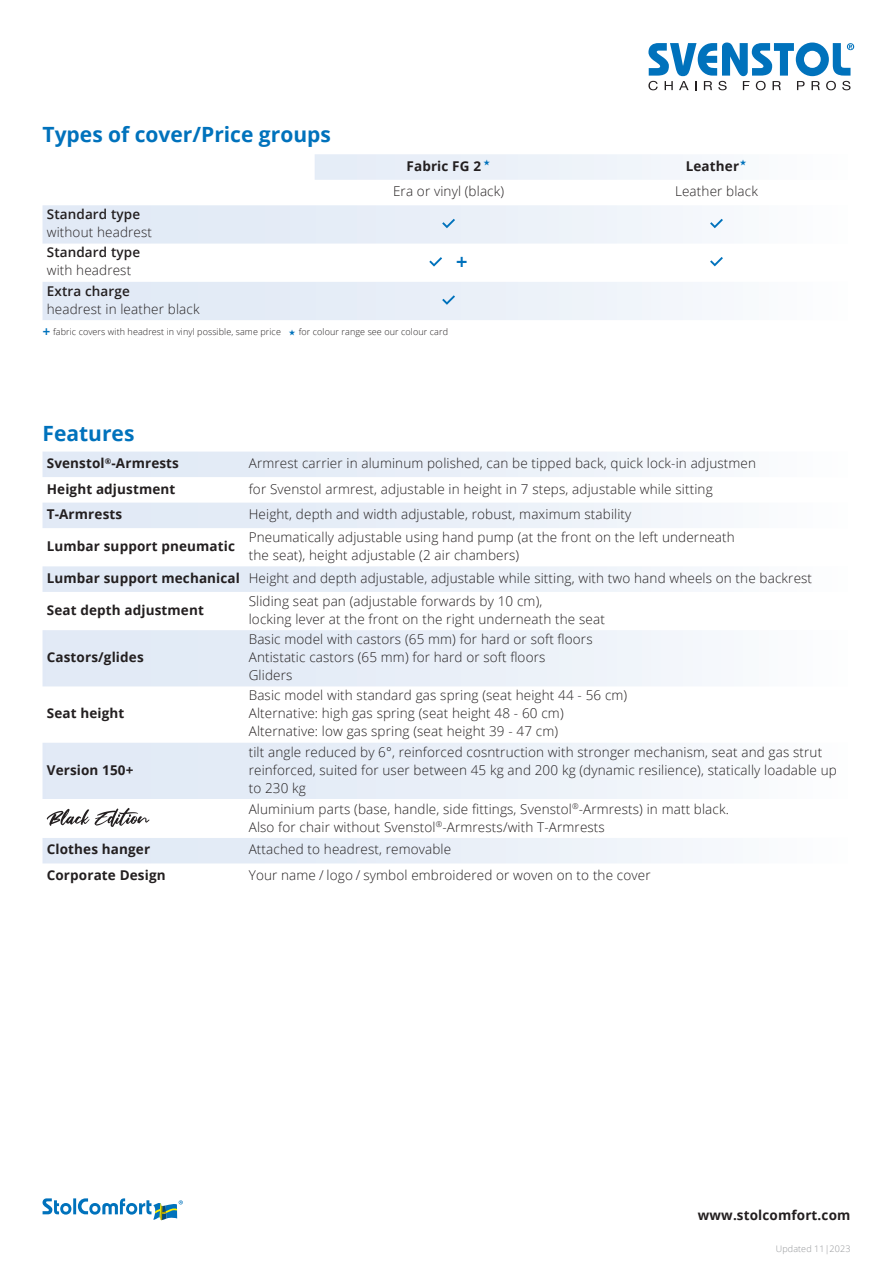
<style>
.page{position:relative;width:893px;height:1263px;background:#fff}
.page>*{position:absolute;margin:0;border:0;box-sizing:border-box;transform-origin:0 0}
.t1{font:700 21px "Open Sans";color:#0072bc}
.t2{font:300 13.5px/18px "Open Sans";letter-spacing:.01em;color:#231f20}
.t3{font:700 13.5px "Open Sans";letter-spacing:.01em;color:#231f20}
.t4{font:600 13.5px "Open Sans";letter-spacing:.01em;color:#231f20}
.t5{font:300 9px "Open Sans";letter-spacing:.01em;color:#231f20}
.t6{font:300 9px "Open Sans";letter-spacing:.01em;color:#939598}
.s1{font-weight:700}
</style>
<div class="page">
<svg style="left:43px;top:1198px;width:140px;height:22px"></svg>
<svg style="left:648px;top:43px;width:206px;height:47px"></svg>
<svg style="left:43px;top:452px;width:659px;height:51px"></svg>
<svg style="left:43px;top:503px;width:659px;height:360px"></svg>
<svg style="left:47px;top:808px;width:103px;height:19px"></svg>
<svg style="left:43px;top:154px;width:679px;height:90px"></svg>
<svg style="left:442px;top:219px;width:13px;height:9px"></svg>
<svg style="left:710px;top:219px;width:13px;height:9px"></svg>
<svg style="left:429px;top:257px;width:13px;height:9px"></svg>
<svg style="left:710px;top:257px;width:13px;height:9px"></svg>
<svg style="left:43px;top:282px;width:659px;height:38px"></svg>
<svg style="left:484px;top:160px;width:6px;height:6px"></svg>
<h1 class="t1" style="left:43px;top:119px;width:290px">Types of cover/Price groups</h1>
<p class="t3" style="left:406px;top:156px;width:76px">Fabric FG 2</p>
<p class="t3" style="left:686px;top:156px;width:55px">Leather</p>
<p class="t2" style="left:393px;top:182px;width:113px">Era or vinyl (black)</p>
<p class="t2" style="left:675px;top:182px;width:84px">Leather black</p>
<p class="t4" style="left:47px;top:205px;width:95px">Standard type</p>
<p class="t2" style="left:47px;top:223px;width:107px">without headrest</p>
<p class="t4" style="left:47px;top:243px;width:95px">Standard type</p>
<p class="t2" style="left:47px;top:261px;width:86px">with headrest</p>
<p class="t4" style="left:47px;top:282px;width:85px">Extra charge</p>
<p class="t2" style="left:47px;top:299px;width:154px">headrest in leather black</p>
<p class="t5" style="left:53px;top:326px;width:229px">fabric covers with headrest in vinyl possible, same price</p>
<p class="t5" style="left:299px;top:326px;width:151px">for colour range see our colour card</p>
<h1 class="t1" style="left:43px;top:419px;width:93px">Features</h1>
<p class="t3" style="left:47px;top:454px;width:134px">Svenstol<sup>®</sup>-Armrests</p>
<p class="t2" style="left:249px;top:454px;width:509px">Armrest carrier in aluminum polished, can be tipped back, quick lock-in adjustmen</p>
<p class="t3" style="left:47px;top:479px;width:130px">Height adjustment</p>
<p class="t2" style="left:249px;top:479px;width:465px">for Svenstol armrest, adjustable in height in 7 steps, adjustable while sitting</p>
<p class="t3" style="left:47px;top:505px;width:77px">T-Armrests</p>
<p class="t2" style="left:249px;top:505px;width:384px">Height, depth and width adjustable, robust, maximum stability</p>
<p class="t3" style="left:47px;top:537px;width:190px">Lumbar support pneumatic</p>
<p class="t2" style="left:249px;top:528px;width:488px">Pneumatically adjustable using hand pump (at the front on the left underneath the seat), height adjustable (2 air chambers)</p>
<p class="t2" style="left:47px;top:569px;width:767px"><span class="s1">Lumbar support mechanical</span> Height and depth adjustable, adjustable while sitting, with two hand wheels on the backrest</p>
<p class="t3" style="left:47px;top:600px;width:159px">Seat depth adjustment</p>
<p class="t2" style="left:249px;top:591px;width:358px">Sliding seat pan (adjustable forwards by 10 cm),<br>locking lever at the front on the right underneath the seat</p>
<p class="t3" style="left:47px;top:648px;width:98px">Castors/glides</p>
<p class="t2" style="left:249px;top:630px;width:345px">Basic model with castors (65 mm) for hard or soft floors<br>Antistatic castors (65 mm) for hard or soft floors<br>Gliders</p>
<p class="t3" style="left:47px;top:704px;width:79px">Seat height</p>
<p class="t3" style="left:47px;top:760px;width:88px">Version 150+</p>
<p class="t2" style="left:249px;top:686px;width:380px">Basic model with standard gas spring (seat height 44 - 56 cm)<br>Alternative: high gas spring (seat height 48 - 60 cm)<br>Alternative: low gas spring (seat height 39 - 47 cm)</p>
<p class="t2" style="left:249px;top:742px;width:590px">tilt angle reduced by 6°, reinforced cosntruction with stronger mechanism, seat and gas strut reinforced, suited for user between 45 kg and 200 kg (dynamic resilience), statically loadable up to 230 kg</p>
<p class="t2" style="left:249px;top:799px;width:482px">Aluminium parts (base, handle, side fittings, Svenstol<sup>®</sup>-Armrests) in matt black.<br>Also for chair without Svenstol<sup>®</sup>-Armrests/with T-Armrests</p>
<p class="t3" style="left:47px;top:840px;width:105px">Clothes hanger</p>
<p class="t2" style="left:249px;top:840px;width:204px">Attached to headrest, removable</p>
<p class="t3" style="left:47px;top:865px;width:120px">Corporate Design</p>
<p class="t2" style="left:249px;top:866px;width:403px">Your name / logo / symbol embroidered or woven on to the cover</p>
<p class="t3" style="left:698px;top:1206px;width:154px">www.stolcomfort.com</p>
<p class="t6" style="left:776px;top:1243px;width:76px">Updated 11|2023</p>
</div>
